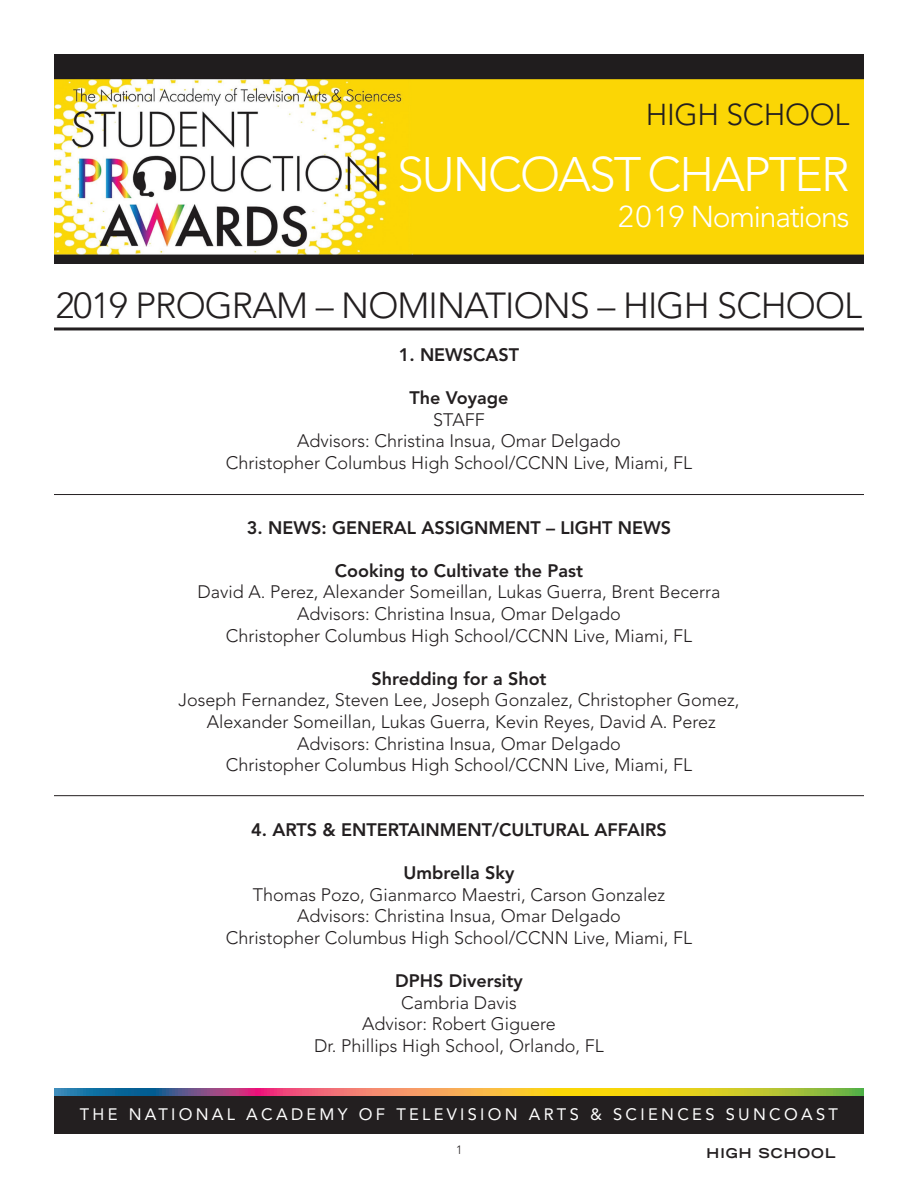
<style>
.page{position:relative;width:918px;height:1188px;background:#fff}
.page>*{position:absolute;margin:0;border:0;box-sizing:border-box;transform-origin:0 0}
.t1{font:300 48px "Avenir";letter-spacing:-.04em;color:#fff}
.t2{font:300 36px "Avenir";letter-spacing:-.025em;color:#231f20}
.t3{font:300 30px "Avenir";letter-spacing:-.04em;color:#fff}
.t4{font:300 30px "Avenir";letter-spacing:-.01em;color:#231f20}
.t5{font:300 18px "Avenir";color:#231f20}
.t6{font:800 18px "Avenir";color:#231f20}
.t7{font:16.5px "Avenir";letter-spacing:.2em;color:#fff}
.t8{font:700 expanded 13.5px "Trade Gothic LH";letter-spacing:.075em;color:#231f20}
.t9{font:300 12px "Avenir";color:#231f20}
</style>
<div class="page">
<div style="left:54px;top:1095px;width:810px;height:39px;background:#231f20"></div>
<svg style="left:54px;top:1088px;width:810px;height:7px;background:#bb9854"></svg>
<img style="left:54px;top:54px;width:810px;height:209px">
<hr style="left:54px;top:327px;width:810px;height:3px;background:#231f20">
<hr style="left:54px;top:494px;width:810px;height:1px;background:#231f20">
<hr style="left:54px;top:795px;width:810px;height:1px;background:#231f20">
<h3 class="t4" style="left:646px;top:97px;width:205px">HIGH SCHOOL</h3>
<h1 class="t1" style="left:397px;top:146px;width:454px">SUNCOAST CHAPTER</h1>
<h3 class="t3" style="left:618px;top:199px;width:233px">2019 Nominations</h3>
<p class="t2" style="left:56px;top:284px;width:808px">2019 PROGRAM – NOMINATIONS – HIGH SCHOOL</p>
<p class="t6" style="left:399px;top:344px;width:122px">1. NEWSCAST</p>
<p class="t6" style="left:410px;top:387px;width:100px">The Voyage</p>
<p class="t5" style="left:433px;top:409px;width:53px">STAFF</p>
<p class="t5" style="left:297px;top:430px;width:325px">Advisors: Christina Insua, Omar Delgado</p>
<p class="t5" style="left:226px;top:452px;width:468px">Christopher Columbus High School/CCNN Live, Miami, FL</p>
<p class="t6" style="left:247px;top:517px;width:426px">3. NEWS: GENERAL ASSIGNMENT – LIGHT NEWS</p>
<p class="t6" style="left:335px;top:560px;width:250px">Cooking to Cultivate the Past</p>
<p class="t5" style="left:198px;top:582px;width:524px">David A. Perez, Alexander Someillan, Lukas Guerra, Brent Becerra</p>
<p class="t5" style="left:297px;top:603px;width:325px">Advisors: Christina Insua, Omar Delgado</p>
<p class="t5" style="left:226px;top:625px;width:468px">Christopher Columbus High School/CCNN Live, Miami, FL</p>
<p class="t6" style="left:371px;top:668px;width:177px">Shredding for a Shot</p>
<p class="t5" style="left:179px;top:690px;width:562px">Joseph Fernandez, Steven Lee, Joseph Gonzalez, Christopher Gomez,</p>
<p class="t5" style="left:207px;top:711px;width:510px">Alexander Someillan, Lukas Guerra, Kevin Reyes, David A. Perez</p>
<p class="t5" style="left:297px;top:733px;width:325px">Advisors: Christina Insua, Omar Delgado</p>
<p class="t5" style="left:226px;top:754px;width:468px">Christopher Columbus High School/CCNN Live, Miami, FL</p>
<p class="t6" style="left:251px;top:819px;width:417px">4. ARTS &amp; ENTERTAINMENT/CULTURAL AFFAIRS</p>
<p class="t6" style="left:404px;top:862px;width:112px">Umbrella Sky</p>
<p class="t5" style="left:253px;top:884px;width:414px">Thomas Pozo, Gianmarco Maestri, Carson Gonzalez</p>
<p class="t5" style="left:297px;top:906px;width:325px">Advisors: Christina Insua, Omar Delgado</p>
<p class="t5" style="left:226px;top:927px;width:468px">Christopher Columbus High School/CCNN Live, Miami, FL</p>
<p class="t6" style="left:395px;top:970px;width:129px">DPHS Diversity</p>
<p class="t5" style="left:401px;top:992px;width:117px">Cambria Davis</p>
<p class="t5" style="left:362px;top:1014px;width:195px">Advisor: Robert Giguere</p>
<p class="t5" style="left:314px;top:1035px;width:291px">Dr. Phillips High School, Orlando, FL</p>
<p class="t7" style="left:80px;top:1105px;width:760px">THE NATIONAL ACADEMY OF TELEVISION ARTS &amp; SCIENCES SUNCOAST</p>
<p class="t9" style="left:456px;top:1142px;width:8px">1</p>
<p class="t8" style="left:707px;top:1145px;width:130px">HIGH SCHOOL</p>
</div>
